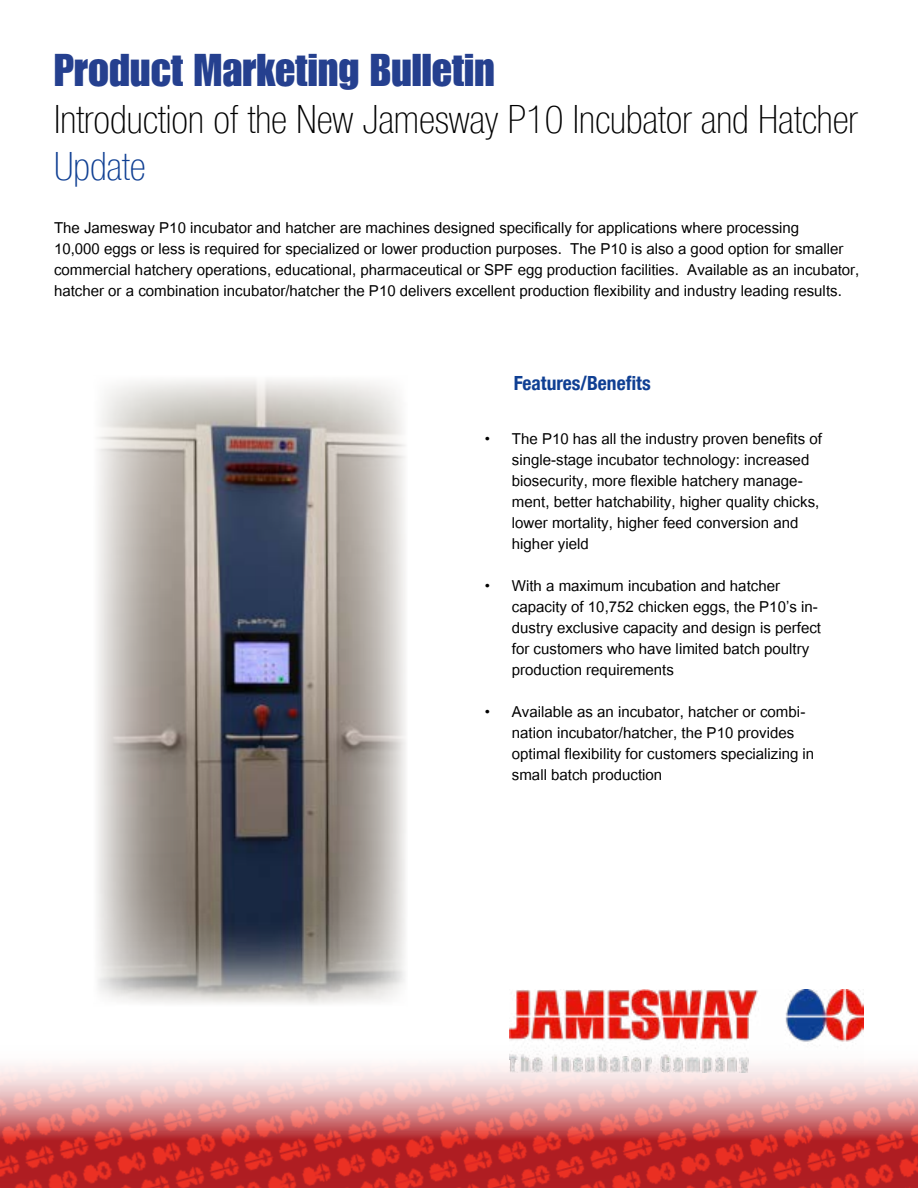
<style>
.page{position:relative;width:918px;height:1188px;background:#fff}
.page>*{position:absolute;margin:0;border:0;box-sizing:border-box;transform-origin:0 0}
.t1{font:45px "Impact LT Std";color:#25408f}
.t2{font:100 condensed 39px "Helvetica Neue LT Com";color:#000}
.t3{font:100 condensed 39px "Helvetica Neue LT Com";color:#0f3f93}
.t4{font:21px/21px "Utsaah";color:#000}
.t5{font:700 condensed 19.5px "Helvetica Neue LT Com";color:#0f3f93}
</style>
<div class="page">
<img style="left:0;top:1065px;width:505px;height:123px">
<img style="left:505px;top:1054px;width:413px;height:134px">
<img style="left:580px;top:1092px;width:338px;height:96px">
<img style="left:510px;top:989px;width:354px;height:83px">
<img style="left:97px;top:379px;width:309px;height:625px">
<h1 class="t1" style="left:54px;top:44px;width:443px">Product Marketing Bulletin</h1>
<h2 class="t2" style="left:54px;top:97px;width:805px">Introduction of the New Jamesway P10 Incubator and Hatcher</h2>
<h2 class="t3" style="left:54px;top:144px;width:93px">Update</h2>
<p class="t4" style="left:54px;top:218px;width:807px">The Jamesway P10 incubator and hatcher are machines designed specifically for applications where processing<br>10,000 eggs or less is required for specialized or lower production purposes. The P10 is also a good option for smaller commercial hatchery operations, educational, pharmaceutical or SPF egg production facilities. Available as an incubator, hatcher or a combination incubator/hatcher the P10 delivers excellent production flexibility and industry leading results.</p>
<p class="t5" style="left:514px;top:371px;width:138px">Features/Benefits</p>
<p class="t4" style="left:512px;top:429px;width:312px;text-indent:-27px">• The P10 has all the industry proven benefits of single-stage incubator technology: increased biosecurity, more flexible hatchery manage&shy;ment, better hatchability, higher quality chicks, lower mortality, higher feed conversion and higher yield</p>
<p class="t4" style="left:512px;top:576px;width:311px;text-indent:-27px">• With a maximum incubation and hatcher capacity of 10,752 chicken eggs, the P10’s in&shy;dustry exclusive capacity and design is perfect for customers who have limited batch poultry production requirements</p>
<p class="t4" style="left:512px;top:702px;width:304px;text-indent:-27px">• Available as an incubator, hatcher or combi&shy;nation incubator/hatcher, the P10 provides optimal flexibility for customers specializing in small batch production</p>
</div>
